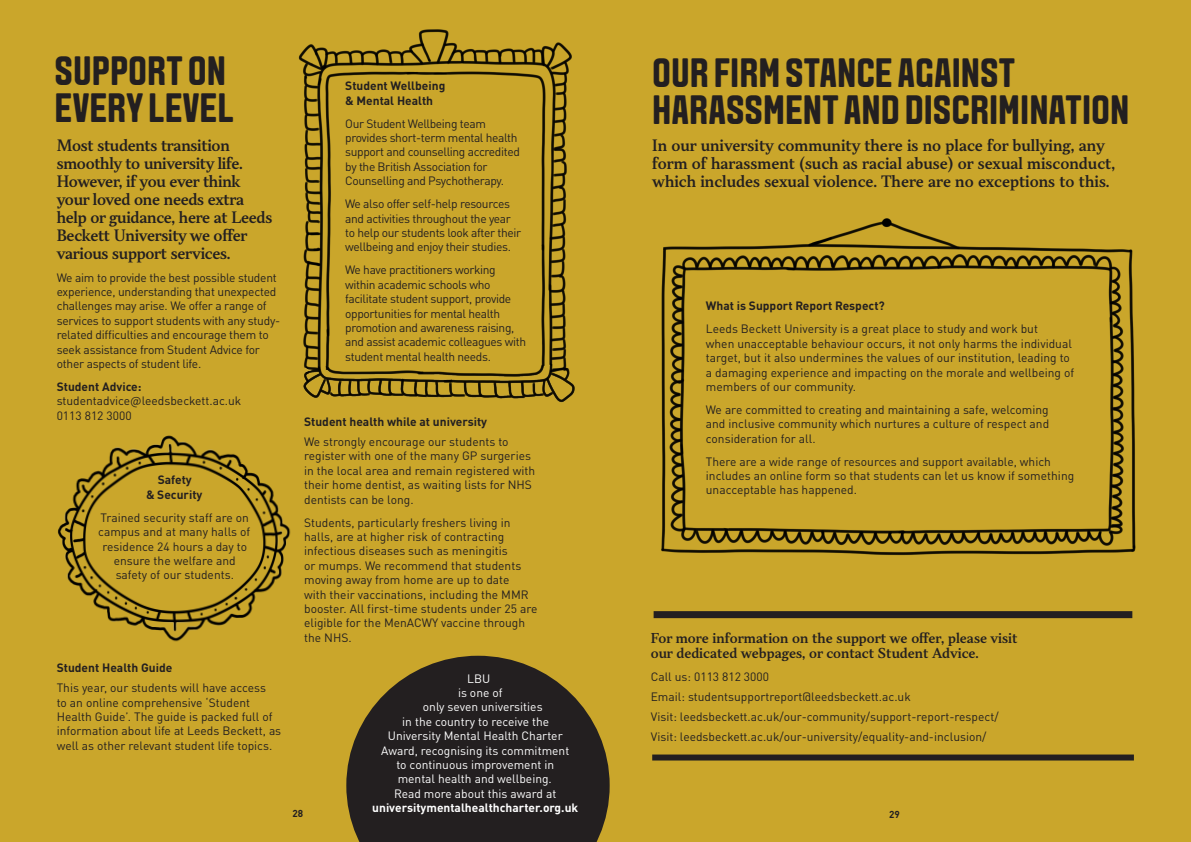
<style>
.page{position:relative;width:1191px;height:842px;background:#caa62b}
.page>*{position:absolute;margin:0;border:0;box-sizing:border-box;transform-origin:0 0}
.page_title{font:700 41px/37px "Aveny TLBU";color:#231f20}
.standfirst{font:500 15px/18px "TT Jenevers";letter-spacing:-.02em;color:#231f20}
.standfirst-2{font:500 15px/18px "TT Jenevers";color:#231f20}
.body_copy{font:500 13px/15.6px "TT Jenevers";color:#231f20}
.body_copy-2{font:12px/14.4px "DIN Pro";color:#231f20}
.body_copy-3{font:12px/14.4px "DIN Pro";letter-spacing:-.03em;color:#231f20}
.standfirst-3{font:12px/14.4px "DIN Pro";letter-spacing:-.02em;color:#231f20}
.body_copy-4{font:12px "DIN Pro";color:#fff}
.body_copy-5{font:700 12px/14.4px "DIN Pro";color:#231f20}
.body_copy-6{font:700 12px "DIN Pro";color:#fff}
.page_title-2{font:700 10px "DIN Pro";color:#231f20}
.s1{font-weight:700}
</style>
<div class="page">
<img style="left:661px;top:218px;width:475px;height:338px">
<div style="left:653px;top:611px;width:479px;height:7px;background:#231f20"></div>
<div style="left:652px;top:754px;width:482px;height:6px;background:#231f20"></div>
<img style="left:298px;top:29px;width:277px;height:374px">
<img style="left:58px;top:435px;width:233px;height:207px">
<svg style="left:346px;top:656px;width:263px;height:186px;fill:#231f20"></svg>
<p class="page_title" style="left:55px;top:53px;width:181px">SUPPORT ON<br>EVERY LEVEL</p>
<p class="page_title" style="left:652px;top:55px;width:479px">OUR FIRM STANCE AGAINST<br>HARASSMENT AND DISCRIMINATION</p>
<p class="standfirst-2" style="left:652px;top:137px;width:464px">In our university community there is no place for bullying, any form of harassment (such as racial abuse) or sexual misconduct, which includes sexual violence. There are no exceptions to this.</p>
<p class="body_copy-5" style="left:345px;top:78px;width:102px">Student Wellbeing &amp; Mental Health</p>
<p class="body_copy-3" style="left:345px;top:115px;width:176px">Our Student Wellbeing team provides short-term mental health support and counselling accredited by the British Association for<br>Counselling and Psychotherapy.</p>
<p class="body_copy-3" style="left:345px;top:196px;width:177px">We also offer self-help resources and activities throughout the year to help our students look after their wellbeing and enjoy their studies.</p>
<p class="body_copy-3" style="left:345px;top:262px;width:182px">We have practitioners working within academic schools who facilitate student support, provide opportunities for mental health promotion and awareness raising, and assist academic colleagues with student mental health needs.</p>
<p class="standfirst" style="left:57px;top:136px;width:217px">Most students transition smoothly to university life.<br>However, if you ever think your loved one needs extra help or guidance, here at Leeds<br>Beckett University we offer various support services.</p>
<p class="standfirst-3" style="left:57px;top:269px;width:225px">We aim to provide the best possible student experience, understanding that unexpected challenges may arise. We offer a range of services to support students with any study&shy;related difficulties and encourage them to seek assistance from Student Advice for other aspects of student life.</p>
<p class="body_copy-2" style="left:57px;top:379px;width:186px"><span class="s1">Student Advice: </span>studentadvice@leedsbeckett.ac.uk<br>0113 812 3000</p>
<p class="body_copy-5" style="left:706px;top:298px;width:180px">What is Support Report Respect?</p>
<p class="body_copy-2" style="left:706px;top:321px;width:370px">Leeds Beckett University is a great place to study and work but<br>when unacceptable behaviour occurs, it not only harms the individual target, but it also undermines the values of our institution, leading to a damaging experience and impacting on the morale and wellbeing of members of our community.</p>
<p class="body_copy-2" style="left:706px;top:402px;width:345px;text-align:justify">We are committed to creating and maintaining a safe, welcoming and inclusive community which nurtures a culture of respect and consideration for all.</p>
<p class="body_copy-2" style="left:706px;top:453px;width:370px">There are a wide range of resources and support available, which includes an online form so that students can let us know if something unacceptable has happened.</p>
<p class="body_copy-5" style="left:304px;top:414px;width:185px">Student health while at university</p>
<p class="body_copy-2" style="left:304px;top:434px;width:233px">We strongly encourage our students to register with one of the many GP surgeries in the local area and remain registered with their home dentist, as waiting lists for NHS dentists can be long.</p>
<p class="body_copy-2" style="left:304px;top:514px;width:235px">Students, particularly freshers living in halls, are at higher risk of contracting infectious diseases such as meningitis<br>or mumps. We recommend that students moving away from home are up to date<br>with their vaccinations, including the MMR booster. All first-time students under 25 are eligible for the MenACWY vaccine through the NHS.</p>
<p class="body_copy-5" style="left:146px;top:472px;width:58px;text-align:center">Safety<br>&amp; Security</p>
<p class="body_copy-2" style="left:98px;top:509px;width:154px;text-align:center">Trained security staff are on campus and at many halls of residence 24 hours a day to ensure the welfare and safety of our students.</p>
<p class="body_copy" style="left:651px;top:630px;width:368px">For more information on the support we offer, please visit our dedicated webpages, or contact Student Advice.</p>
<p class="body_copy-2" style="left:651px;top:669px;width:120px">Call us: 0113 812 3000</p>
<p class="body_copy-2" style="left:651px;top:689px;width:261px">Email: studentsupportreport@leedsbeckett.ac.uk</p>
<p class="body_copy-2" style="left:651px;top:709px;width:349px">Visit: leedsbeckett.ac.uk/our-community/support-report-respect/</p>
<p class="body_copy-2" style="left:651px;top:729px;width:337px">Visit: leedsbeckett.ac.uk/our-university/equality-and-inclusion/</p>
<p class="body_copy-5" style="left:57px;top:660px;width:117px">Student Health Guide</p>
<p class="body_copy-2" style="left:57px;top:680px;width:226px">This year, our students will have access<br>to an online comprehensive ‘Student Health Guide’. The guide is packed full of information about life at Leeds Beckett, as well as other relevant student life topics.</p>
<p class="body_copy-4" style="left:467px;top:669px;width:25px">LBU</p>
<p class="body_copy-4" style="left:458px;top:683px;width:46px">is one of</p>
<p class="body_copy-4" style="left:423px;top:698px;width:121px">only seven universities</p>
<p class="body_copy-4" style="left:402px;top:712px;width:149px">in the country to receive the</p>
<p class="body_copy-4" style="left:388px;top:727px;width:176px">University Mental Health Charter</p>
<p class="body_copy-4" style="left:381px;top:741px;width:190px">Award, recognising its commitment</p>
<p class="body_copy-4" style="left:396px;top:755px;width:159px">to continuous improvement in</p>
<p class="body_copy-4" style="left:398px;top:770px;width:156px">mental health and wellbeing.</p>
<p class="body_copy-4" style="left:394px;top:784px;width:164px">Read more about this award at</p>
<p class="body_copy-6" style="left:372px;top:798px;width:207px">universitymentalhealthcharter.org.uk</p>
<p class="page_title-2" style="left:292px;top:806px;width:12px">28</p>
<p class="page_title-2" style="left:889px;top:807px;width:12px">29</p>
</div>
